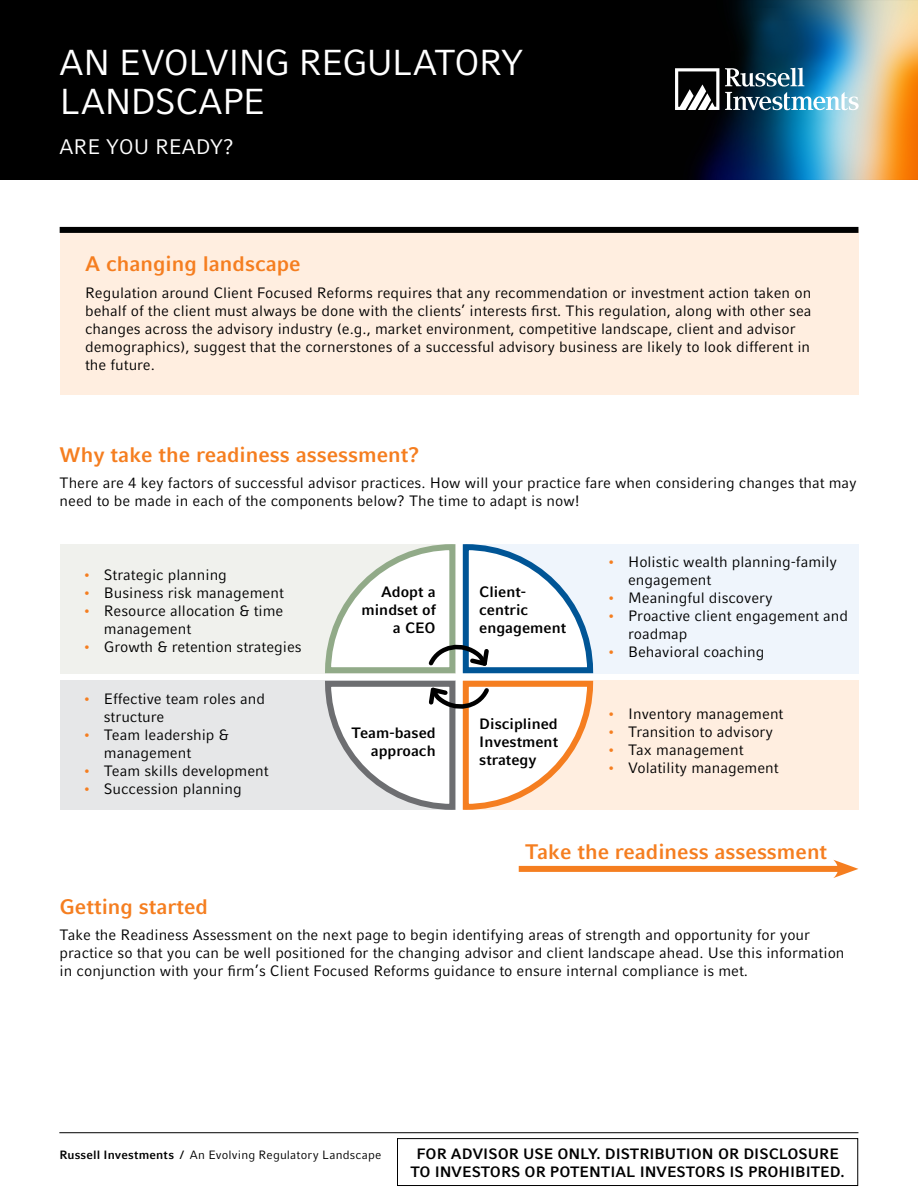
<style>
.page{position:relative;width:918px;height:1188px;background:#fff}
.page>*{position:absolute;margin:0;border:0;box-sizing:border-box;transform-origin:0 0}
.t1{font:36px/39px "Compatil Fact LT Pro";letter-spacing:-.03em;color:#fff}
.t2{font:700 21px "Compatil Fact LT Pro";color:#f57e20}
.t3{font:21px "Compatil Fact LT Pro";color:#fff}
.t4{font:15px/18px "Compatil Fact LT Pro";color:#000}
.t5{font:700 15px/18px "Compatil Fact LT Pro";color:#000;text-align:right}
.t6{font:12px "Compatil Fact LT Pro";letter-spacing:.015em;color:#000}
.s1{color:#f57e20}
.s2{font-weight:700}
</style>
<div class="page">
<hr style="left:59px;top:1132px;width:799px;height:1px;background:#000">
<div style="left:397px;top:1138px;width:461px;height:48px;border:1px solid #000"></div>
<img style="left:0;top:0;width:918px;height:179px">
<img style="left:725px;top:68px;width:134px;height:42px">
<svg style="left:675px;top:68px;width:44px;height:42px"></svg>
<div style="left:60px;top:230px;width:798px;height:165px;background:#ffeee0"></div>
<div style="left:60px;top:227px;width:798px;height:6px;background:#000"></div>
<div style="left:519px;top:866px;width:325px;height:6px;background:#f57e20"></div>
<svg style="left:833px;top:860px;width:25px;height:18px"></svg>
<div style="left:60px;top:681px;width:395px;height:129px;background:#e6e7e8"></div>
<div style="left:60px;top:544px;width:395px;height:129px;background:#f0f1ed"></div>
<div style="left:463px;top:544px;width:395px;height:129px;background:#eff5fc"></div>
<div style="left:463px;top:681px;width:395px;height:129px;background:#ffeee0"></div>
<svg style="left:322px;top:544px;width:274px;height:266px"></svg>
<p class="t1" style="left:60px;top:43px;width:465px">AN EVOLVING REGULATORY<br>LANDSCAPE</p>
<p class="t3" style="left:60px;top:134px;width:176px">ARE YOU READY?</p>
<p class="t2" style="left:85px;top:251px;width:217px">A changing landscape</p>
<p class="t4" style="left:85px;top:283px;width:728px">Regulation around Client Focused Reforms requires that any recommendation or investment action taken on behalf of the client must always be done with the clients’ interests first. This regulation, along with other sea changes across the advisory industry (e.g., market environment, competitive landscape, client and advisor demographics), suggest that the cornerstones of a successful advisory business are likely to look different in the future.</p>
<p class="t2" style="left:60px;top:442px;width:361px">Why take the readiness assessment?</p>
<p class="t4" style="left:60px;top:474px;width:799px">There are 4 key factors of successful advisor practices. How will your practice fare when considering changes that may need to be made in each of the components below? The time to adapt is now!</p>
<p class="t4" style="left:83px;top:566px;width:146px"><span class="s1">•</span> Strategic planning</p>
<p class="t4" style="left:83px;top:584px;width:202px"><span class="s1">•</span> Business risk management</p>
<p class="t4" style="left:104px;top:602px;width:181px;text-indent:-21px"><span class="s1">•</span> Resource allocation &amp; time management</p>
<p class="t4" style="left:83px;top:638px;width:220px"><span class="s1">•</span> Growth &amp; retention strategies</p>
<p class="t4" style="left:104px;top:690px;width:163px;text-indent:-21px"><span class="s1">•</span> Effective team roles and structure</p>
<p class="t4" style="left:104px;top:726px;width:127px;text-indent:-21px"><span class="s1">•</span> Team leadership &amp; management</p>
<p class="t4" style="left:83px;top:762px;width:187px"><span class="s1">•</span> Team skills development</p>
<p class="t4" style="left:83px;top:780px;width:160px"><span class="s1">•</span> Succession planning</p>
<p class="t5" style="left:362px;top:583px;width:76px">Adopt a mindset of a CEO</p>
<p class="t5" style="left:352px;top:724px;width:86px">Team-based approach</p>
<p class="t5" style="left:479px;top:583px;width:88px;text-align:left">Client&shy;centric engagement</p>
<p class="t5" style="left:479px;top:715px;width:80px;text-align:justify">Disciplined Investment strategy</p>
<p class="t4" style="left:628px;top:553px;width:210px;text-indent:-21px"><span class="s1">•</span> Holistic wealth planning-family engagement</p>
<p class="t4" style="left:607px;top:589px;width:167px"><span class="s1">•</span> Meaningful discovery</p>
<p class="t4" style="left:628px;top:607px;width:221px;text-indent:-21px"><span class="s1">•</span> Proactive client engagement and roadmap</p>
<p class="t4" style="left:607px;top:643px;width:159px"><span class="s1">•</span> Behavioral coaching</p>
<p class="t4" style="left:607px;top:705px;width:178px"><span class="s1">•</span> Inventory management</p>
<p class="t4" style="left:607px;top:723px;width:167px"><span class="s1">•</span> Transition to advisory</p>
<p class="t4" style="left:607px;top:741px;width:138px"><span class="s1">•</span> Tax management</p>
<p class="t4" style="left:607px;top:759px;width:173px"><span class="s1">•</span> Volatility management</p>
<p class="t2" style="left:525px;top:839px;width:304px">Take the readiness assessment</p>
<p class="t2" style="left:60px;top:894px;width:150px">Getting started</p>
<p class="t4" style="left:60px;top:926px;width:786px">Take the Readiness Assessment on the next page to begin identifying areas of strength and opportunity for your practice so that you can be well positioned for the changing advisor and client landscape ahead. Use this information in conjunction with your firm’s Client Focused Reforms guidance to ensure internal compliance is met.</p>
<p class="t6" style="left:59px;top:1147px;width:324px"><span class="s2">Russell Investments /</span> An Evolving Regulatory Landscape</p>
<p class="t5" style="left:410px;top:1145px;width:436px;text-align:center">FOR ADVISOR USE ONLY. DISTRIBUTION OR DISCLOSURE<br>TO INVESTORS OR POTENTIAL INVESTORS IS PROHIBITED.</p>
</div>
